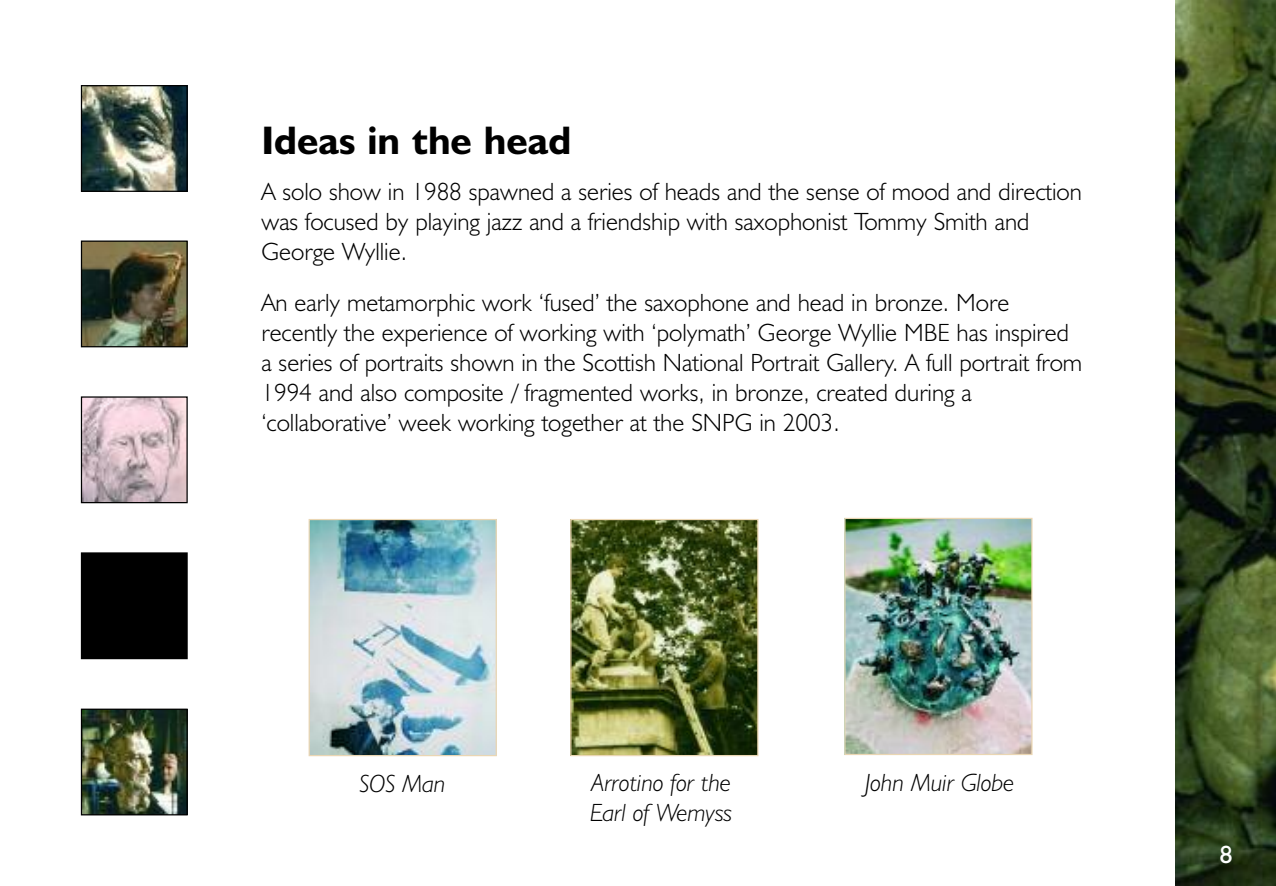
<style>
.page{position:relative;width:1276px;height:886px;background:#fff}
.page>*{position:absolute;margin:0;border:0;box-sizing:border-box;transform-origin:0 0}
.t1{font:700 40px "Humanist 521 BT";color:#000}
.t2{font:300 25px/30px "Humanist 521 BT";color:#000}
.t3{font:italic 300 25px/30px "Humanist 521 BT";color:#000}
.t4{font:25px "Humanist 521 BT";color:#fff}
</style>
<div class="page">
<img style="left:1176px;top:0;width:100px;height:886px">
<img style="left:83px;top:87px;width:103px;height:103px">
<div style="left:81px;top:85px;width:107px;height:107px;border:1px solid #000"></div>
<img style="left:83px;top:242px;width:103px;height:103px">
<div style="left:81px;top:240px;width:107px;height:107px;border:1px solid #000"></div>
<img style="left:83px;top:398px;width:103px;height:103px">
<div style="left:81px;top:396px;width:107px;height:107px;border:1px solid #000"></div>
<div style="left:82px;top:554px;width:104px;height:104px;background:#000"></div>
<div style="left:81px;top:552px;width:107px;height:107px;border:1px solid #000"></div>
<img style="left:83px;top:710px;width:103px;height:103px">
<div style="left:81px;top:708px;width:107px;height:107px;border:1px solid #000"></div>
<img style="left:846px;top:520px;width:184px;height:233px">
<div style="left:844px;top:518px;width:188px;height:237px;border:1px solid #ead6b3"></div>
<img style="left:572px;top:521px;width:184px;height:233px">
<div style="left:570px;top:519px;width:188px;height:237px;border:1px solid #ead6b3"></div>
<img style="left:310px;top:521px;width:185px;height:233px">
<div style="left:308px;top:519px;width:189px;height:237px;border:1px solid #ead6b3"></div>
<h1 class="t1" style="left:261px;top:127px;width:311px">Ideas in the head</h1>
<p class="t2" style="left:261px;top:179px;width:822px">A solo show in 1988 spawned a series of heads and the sense of mood and direction was focused by playing jazz and a friendship with saxophonist Tommy Smith and<br>George Wyllie.</p>
<p class="t2" style="left:261px;top:290px;width:822px">An early metamorphic work ‘fused’ the saxophone and head in bronze. More recently the experience of working with ‘polymath’ George Wyllie MBE has inspired a series of portraits shown in the Scottish National Portrait Gallery. A full portrait from 1994 and also composite / fragmented works, in bronze, created during a ‘collaborative’ week working together at the SNPG in 2003.</p>
<p class="t3" style="left:359px;top:771px;width:87px">SOS Man</p>
<p class="t3" style="left:590px;top:770px;width:144px">Arrotino for the<br>Earl of Wemyss</p>
<p class="t3" style="left:865px;top:770px;width:151px">John Muir Globe</p>
<p class="t4" style="left:1219px;top:846px;width:14px">8</p>
</div>
